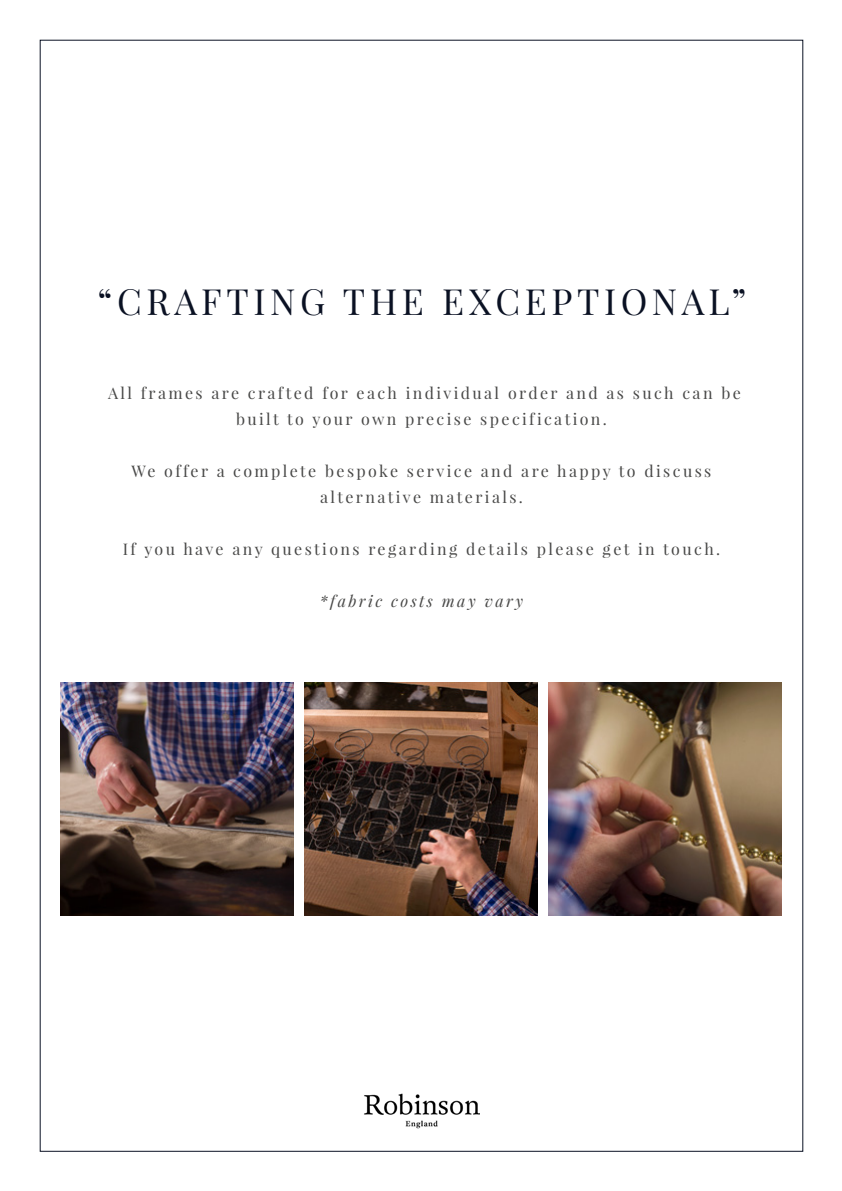
<style>
.page{position:relative;width:842px;height:1191px;background:#fff}
.page>*{position:absolute;margin:0;border:0;box-sizing:border-box;transform-origin:0 0}
.t1{font:36px "Playfair Display";letter-spacing:.13em;color:#0a1123}
.t2{font:16px/26px "Playfair Display";letter-spacing:.15em;color:#484847;text-align:center}
.t3{font:italic 16px "Playfair Display";letter-spacing:.15em;color:#484847}
</style>
<div class="page">
<img style="left:364px;top:1093px;width:116px;height:36px">
<img style="left:61px;top:683px;width:232px;height:232px">
<img style="left:305px;top:683px;width:232px;height:232px">
<img style="left:549px;top:683px;width:232px;height:232px">
<h1 class="t1" style="left:97px;top:278px;width:650px">“CRAFTING THE EXCEPTIONAL”</h1>
<p class="t2" style="left:108px;top:380px;width:634px">All frames are crafted for each individual order and as such can be built to your own precise specification.</p>
<p class="t2" style="left:132px;top:458px;width:581px">We offer a complete bespoke service and are happy to discuss alternative materials.</p>
<p class="t2" style="left:123px;top:536px;width:599px">If you have any questions regarding details please get in touch.</p>
<p class="t3" style="left:320px;top:590px;width:205px">*fabric costs may vary</p>
</div>
